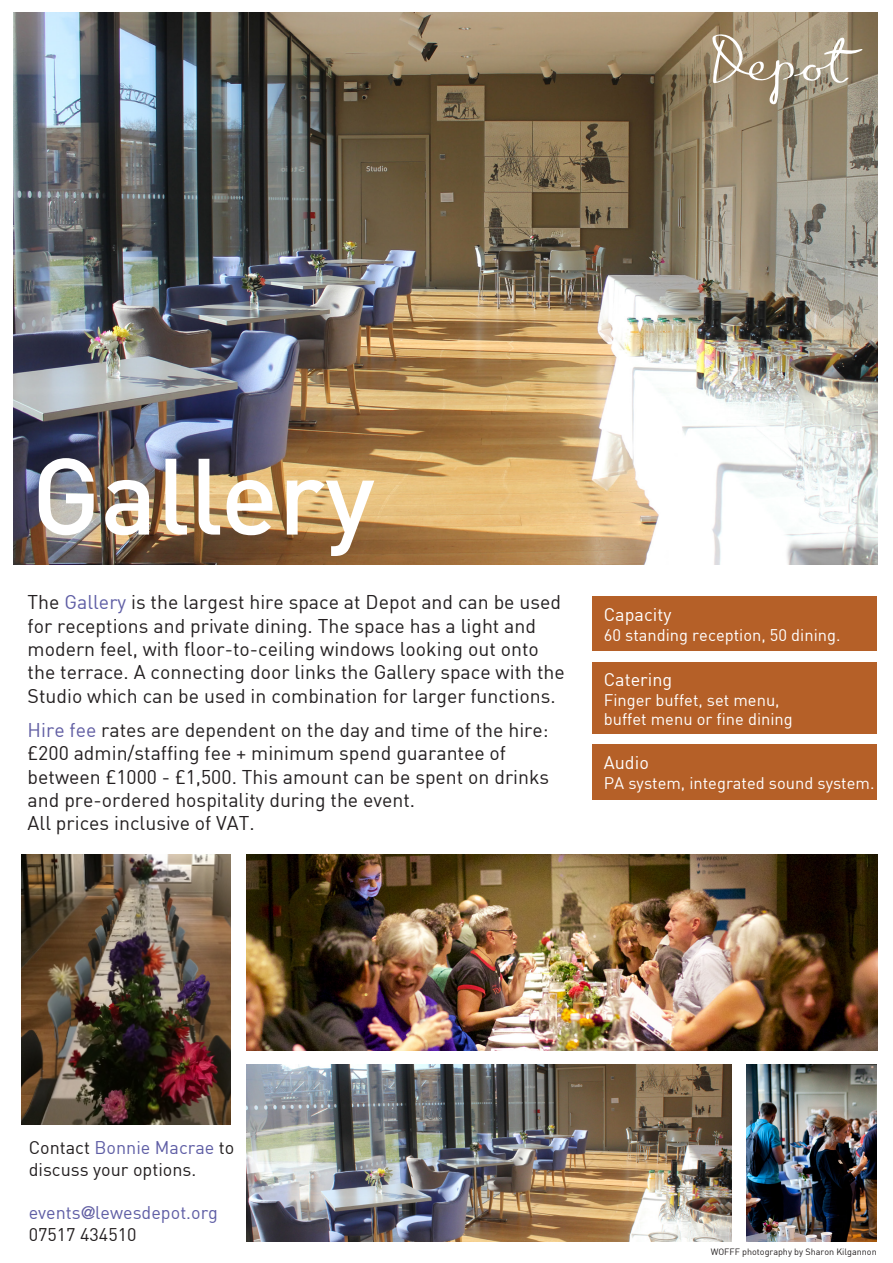
<style>
.page{position:relative;width:893px;height:1263px;background:#fff}
.page>*{position:absolute;margin:0;border:0;box-sizing:border-box;transform-origin:0 0}
.t1{font:500 106.5px "DIN";color:#fff}
.t2{font:19.5px/23.4px "DIN";color:#231f20}
.t3{font:18px "DIN";color:#5f5ea5}
.t4{font:18px "DIN";color:#231f20}
.t5{font:18px "DIN";color:#fff}
.t6{font:16.5px "DIN";color:#fff}
.t7{font:9px "DIN";color:#231f20}
.s1{color:#5f5ea5}
.s2{color:#615ea3}
.s3{color:#231f20}
.s4{font-family:"DIN Engschrift Std";color:#615ea3}
</style>
<div class="page">
<div style="left:593px;top:596px;width:284px;height:55px;background:#b56028"></div>
<div style="left:593px;top:744px;width:284px;height:56px;background:#b56028"></div>
<div style="left:593px;top:662px;width:284px;height:71px;background:#b56028"></div>
<img style="left:14px;top:12px;width:863px;height:552px">
<svg style="left:712px;top:34px;width:150px;height:70px;background:#a79a82"></svg>
<img style="left:247px;top:1065px;width:485px;height:177px">
<img style="left:746px;top:1065px;width:131px;height:177px">
<img style="left:247px;top:855px;width:630px;height:196px">
<img style="left:21px;top:855px;width:210px;height:270px">
<p class="t1" style="left:32px;top:428px;width:345px">Gallery</p>
<p class="t2" style="left:28px;top:590px;width:535px">The <span class="s1">Gallery</span> is the largest hire space at Depot and can be used for receptions and private dining. The space has a light and modern feel, with floor-to-ceiling windows looking out onto</p>
<p class="t2" style="left:28px;top:660px;width:539px">the terrace. A connecting door links the Gallery space with the</p>
<p class="t2" style="left:28px;top:684px;width:530px">Studio which can be used in combination for larger functions.</p>
<p class="t2" style="left:28px;top:718px;width:522px"><span class="s2">Hire fee</span> rates are dependent on the day and time of the hire: £200 admin/staffing fee + minimum spend guarantee of</p>
<p class="t2" style="left:28px;top:764px;width:523px">between £1000 - £1,500. This amount can be spent on drinks</p>
<p class="t2" style="left:28px;top:788px;width:389px">and pre-ordered hospitality during the event.</p>
<p class="t2" style="left:28px;top:811px;width:229px">All prices inclusive of VAT.</p>
<p class="t5" style="left:604px;top:603px;width:69px">Capacity</p>
<p class="t6" style="left:604px;top:625px;width:238px">60 standing reception, 50 dining.</p>
<p class="t5" style="left:604px;top:668px;width:70px">Catering</p>
<p class="t6" style="left:604px;top:689px;width:177px">Finger buffet, set menu,</p>
<p class="t6" style="left:604px;top:709px;width:190px">buffet menu or fine dining</p>
<p class="t5" style="left:604px;top:751px;width:47px">Audio</p>
<p class="t6" style="left:604px;top:772px;width:272px">PA system, integrated sound system.</p>
<p class="t3" style="left:29px;top:1136px;width:207px"><span class="s3">Contact</span> Bonnie Macrae <span class="s3">to</span></p>
<p class="t4" style="left:29px;top:1158px;width:169px">discuss your options.</p>
<p class="t3" style="left:29px;top:1201px;width:191px">events<span class="s4">@</span>lewesdepot.org</p>
<p class="t4" style="left:29px;top:1223px;width:109px">07517 434510</p>
<p class="t7" style="left:711px;top:1246px;width:168px">WOFFF photography by Sharon Kilgannon</p>
</div>
